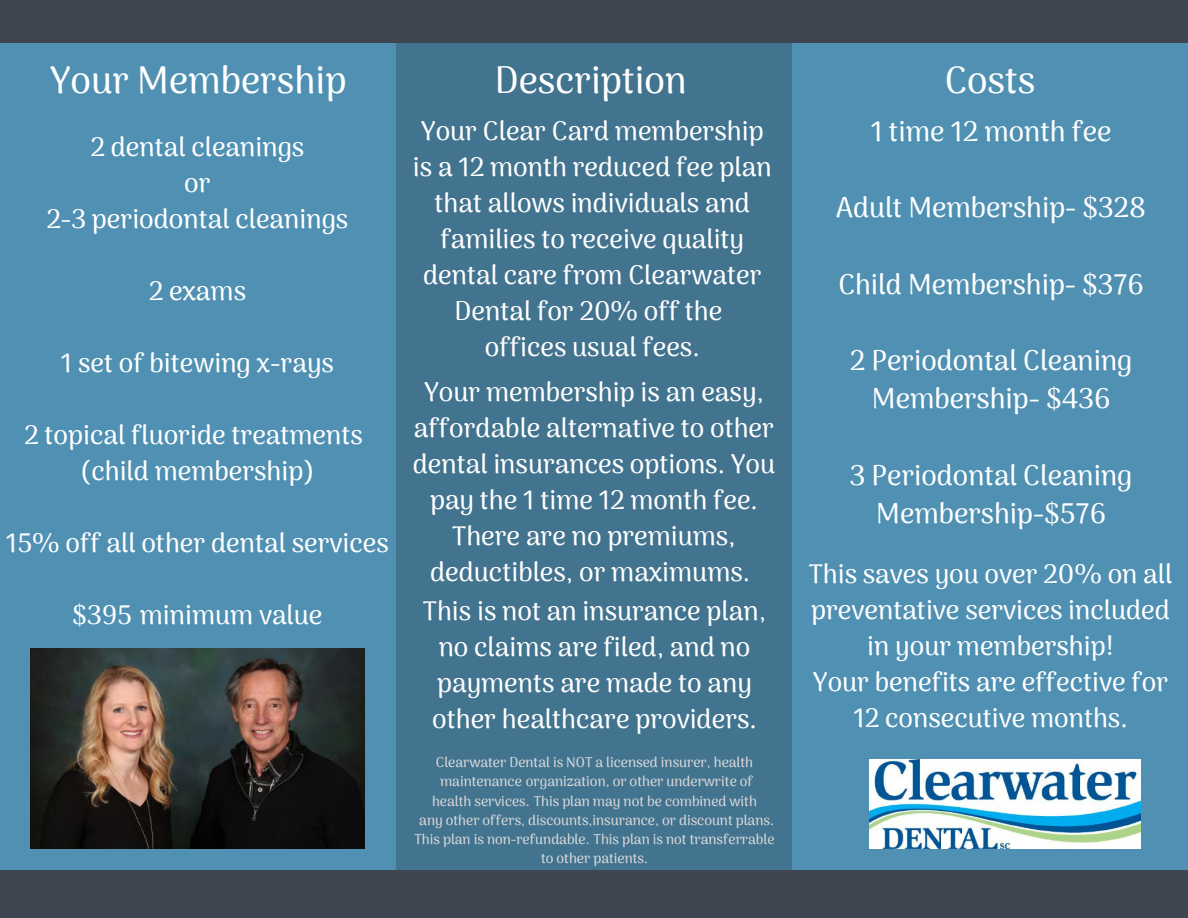
<style>
.page{position:relative;width:1188px;height:918px;background:#4f90b3}
.page>*{position:absolute;margin:0;border:0;box-sizing:border-box;transform-origin:0 0}
.t1{font:500 37.35px "Arima Madurai";color:#fff}
.t2{font:500 28.05px/38.2px "Arima Madurai";color:#fff;text-align:center}
.t3{font:500 26.4px/36px "Arima Madurai";color:#fff;text-align:center}
.t4{font:500 13.95px/19.2px "Arima Madurai";color:#d9d9d9;text-align:center}
</style>
<div class="page">
<div style="left:396px;top:4px;width:396px;height:914px;background:#42738f"></div>
<div style="left:0;top:0;width:1188px;height:43px;background:#3f4652"></div>
<div style="left:0;top:871px;width:1188px;height:47px;background:#3f4652"></div>
<img style="left:870px;top:759px;width:271px;height:89px">
<img style="left:30px;top:648px;width:334px;height:200px">
<h1 class="t1" style="left:50px;top:59px;width:298px">Your Membership</h1>
<h1 class="t1" style="left:495px;top:59px;width:193px">Description</h1>
<h1 class="t1" style="left:945px;top:59px;width:92px">Costs</h1>
<p class="t3" style="left:46px;top:129px;width:303px">2 dental cleanings<br>or<br>2-3 periodontal cleanings</p>
<p class="t2" style="left:871px;top:112px;width:242px">1 time 12 month fee</p>
<p class="t3" style="left:413px;top:112px;width:360px">Your Clear Card membership is a 12 month reduced fee plan that allows individuals and families to receive quality dental care from Clearwater<br>Dental for 20% off the<br>offices usual fees.</p>
<p class="t3" style="left:413px;top:373px;width:364px">Your membership is an easy, affordable alternative to other dental insurances options. You pay the 1 time 12 month fee.<br>There are no premiums, deductibles, or maximums.</p>
<p class="t3" style="left:423px;top:593px;width:345px">This is not an insurance plan, no claims are filed, and no payments are made to any other healthcare providers.</p>
<p class="t4" style="left:415px;top:753px;width:362px">Clearwater Dental is NOT a licensed insurer, health maintenance organization, or other underwrite of<br>health services. This plan may not be combined with<br>any other offers, discounts,insurance, or discount plans.<br>This plan is non-refundable. This plan is not transferrable to other patients.</p>
<p class="t2" style="left:836px;top:188px;width:311px">Adult Membership- $328</p>
<p class="t2" style="left:838px;top:265px;width:307px">Child Membership- $376</p>
<p class="t3" style="left:149px;top:273px;width:99px">2 exams</p>
<p class="t2" style="left:850px;top:341px;width:284px">2 Periodontal Cleaning<br>Membership- $436</p>
<p class="t3" style="left:61px;top:345px;width:275px">1 set of bitewing x-rays</p>
<p class="t3" style="left:24px;top:417px;width:340px">2 topical fluoride treatments (child membership)</p>
<p class="t2" style="left:850px;top:456px;width:284px">3 Periodontal Cleaning<br>Membership-$576</p>
<p class="t3" style="left:809px;top:556px;width:365px">This saves you over 20% on all preventative services included in your membership!<br>Your benefits are effective for<br>12 consecutive months.</p>
<p class="t3" style="left:6px;top:525px;width:384px">15% off all other dental services</p>
<p class="t3" style="left:72px;top:597px;width:252px">$395 minimum value</p>
</div>
